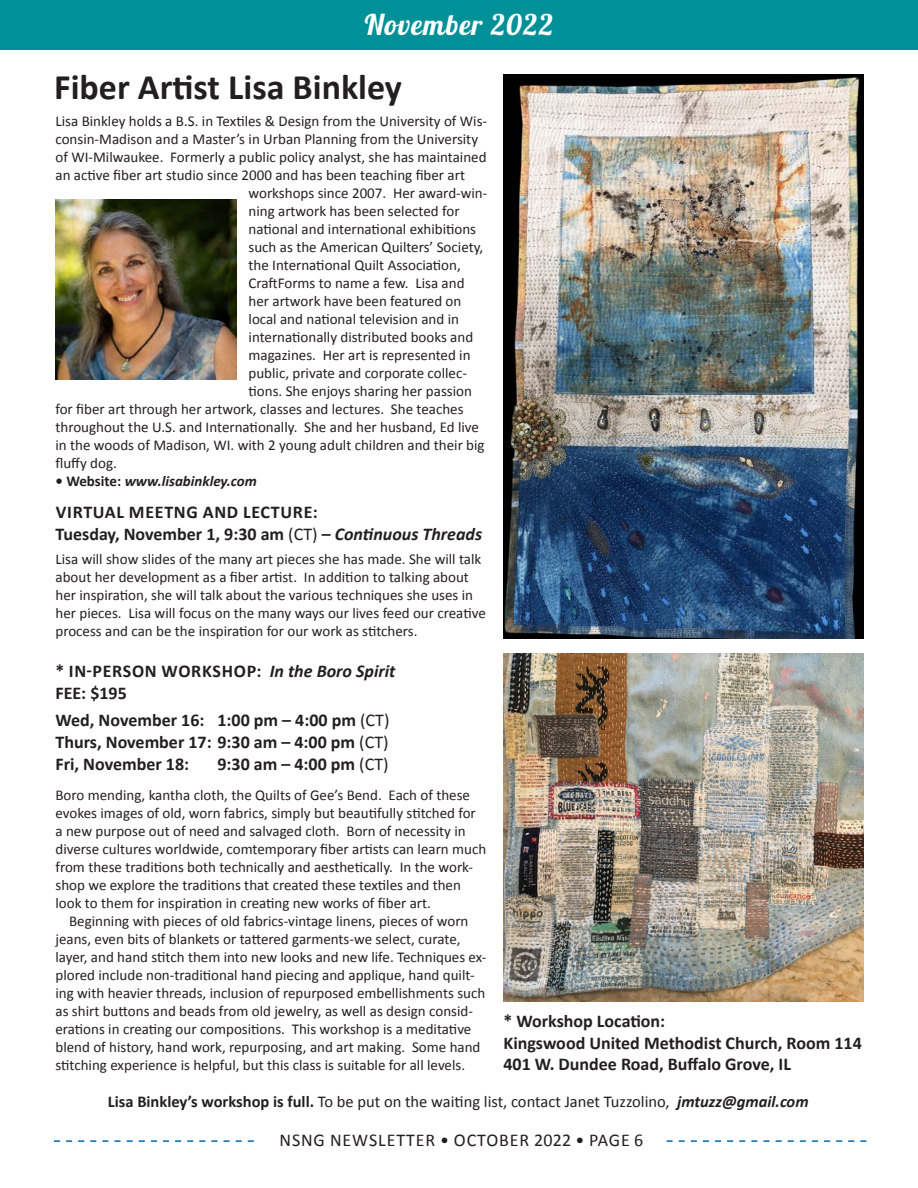
<style>
.page{position:relative;width:918px;height:1188px;background:#fff}
.page>*{position:absolute;margin:0;border:0;box-sizing:border-box;transform-origin:0 0}
.t1{font:700 36px "Calibri";color:#231f20}
.t2{font:28.5px "Lobster 1.4";letter-spacing:.04em;color:#fff}
.t3{font:700 18px/21.6px "Calibri";color:#231f20;text-align:justify}
.t4{font:700 18px/21.6px "Calibri";letter-spacing:.025em;color:#231f20}
.t5{font:700 18px/21.6px "Calibri";letter-spacing:.04em;color:#231f20}
.t6{font:18px "Calibri";letter-spacing:.05em;color:#231f20}
.t7{font:16.5px "Calibri";color:#231f20}
.t8{font:15px/18px "Calibri";color:#231f20}
.t9{font:italic 700 15px "Calibri";color:#231f20}
.s1{font-style:normal}
.s2{font-weight:400}
.s3{font-style:italic}
.s4{font-weight:700}
.s5{font-weight:700;font-style:italic}
</style>
<div class="page">
<div style="left:0;top:0;width:918px;height:50px;background:#009097"></div>
<svg style="left:54px;top:1140px;width:200px;height:2px"></svg>
<svg style="left:667px;top:1140px;width:199px;height:2px"></svg>
<img style="left:55px;top:199px;width:182px;height:180px">
<img style="left:504px;top:74px;width:359px;height:565px">
<img style="left:504px;top:654px;width:360px;height:348px">
<h2 class="t2" style="left:365px;top:7px;width:190px">November 2022</h2>
<h1 class="t1" style="left:54px;top:64px;width:349px">Fiber Artist Lisa Binkley</h1>
<p class="t8" style="left:56px;top:112px;width:433px">Lisa Binkley holds a B.S. in Textiles &amp; Design from the University of Wis-</p>
<p class="t8" style="left:56px;top:130px;width:424px">consin-Madison and a Master’s in Urban Planning from the University</p>
<p class="t8" style="left:56px;top:148px;width:433px">of WI-Milwaukee. Formerly a public policy analyst, she has maintained</p>
<p class="t8" style="left:56px;top:166px;width:411px">an active fiber art studio since 2000 and has been teaching fiber art</p>
<p class="t8" style="left:249px;top:184px;width:240px">workshops since 2007. Her award-win-</p>
<p class="t8" style="left:249px;top:202px;width:213px">ning artwork has been selected for</p>
<p class="t8" style="left:249px;top:220px;width:229px">national and international exhibitions</p>
<p class="t8" style="left:249px;top:238px;width:236px">such as the American Quilters’ Society,</p>
<p class="t8" style="left:249px;top:256px;width:214px">the International Quilt Association,</p>
<p class="t8" style="left:249px;top:274px;width:217px">CraftForms to name a few. Lisa and</p>
<p class="t8" style="left:249px;top:292px;width:214px">her artwork have been featured on</p>
<p class="t8" style="left:249px;top:310px;width:212px">local and national television and in</p>
<p class="t8" style="left:249px;top:328px;width:226px">internationally distributed books and</p>
<p class="t8" style="left:249px;top:346px;width:224px">magazines. Her art is represented in</p>
<p class="t8" style="left:249px;top:364px;width:220px">public, private and corporate collec-</p>
<p class="t8" style="left:249px;top:382px;width:225px">tions. She enjoys sharing her passion</p>
<p class="t8" style="left:56px;top:400px;width:410px">for fiber art through her artwork, classes and lectures. She teaches</p>
<p class="t8" style="left:56px;top:418px;width:425px">throughout the U.S. and Internationally. She and her husband, Ed live</p>
<p class="t8" style="left:56px;top:436px;width:431px">in the woods of Madison, WI. with 2 young adult children and their big</p>
<p class="t8" style="left:56px;top:454px;width:63px">fluffy dog.</p>
<p class="t9" style="left:56px;top:471px;width:203px"><span class="s1">• Website:</span> www.lisabinkley.com</p>
<p class="t4" style="left:55px;top:502px;width:428px">VIRTUAL MEETNG AND LECTURE:<br>Tuesday, November 1, 9:30 am <span class="s2">(CT)</span> – <span class="s3">Continuous Threads</span></p>
<p class="t8" style="left:56px;top:550px;width:432px">Lisa will show slides of the many art pieces she has made. She will talk about her development as a fiber artist. In addition to talking about her inspiration, she will talk about the various techniques she uses in her pieces. Lisa will focus on the many ways our lives feed our creative process and can be the inspiration for our work as stitchers.</p>
<p class="t5" style="left:56px;top:660px;width:341px">* IN-PERSON WORKSHOP: <span class="s3">In the Boro Spirit<br></span>FEE: $195</p>
<p class="t3" style="left:56px;top:710px;width:335px">Wed, November 16: 1:00 pm – 4:00 pm <span class="s2">(CT)<br></span>Thurs, November 17: 9:30 am – 4:00 pm <span class="s2">(CT)<br></span>Fri, November 18:</p>
<p class="t3" style="left:218px;top:753px;width:173px">9:30 am – 4:00 pm <span class="s2">(CT)</span></p>
<p class="t8" style="left:56px;top:786px;width:432px">Boro mending, kantha cloth, the Quilts of Gee’s Bend. Each of these evokes images of old, worn fabrics, simply but beautifully stitched for a new purpose out of need and salvaged cloth. Born of necessity in diverse cultures worldwide, comtemporary fiber artists can learn much from these traditions both technically and aesthetically. In the work&shy;shop we explore the traditions that created these textiles and then look to them for inspiration in creating new works of fiber art.</p>
<p class="t8" style="left:56px;top:912px;width:433px;text-indent:14px">Beginning with pieces of old fabrics-vintage linens, pieces of worn jeans, even bits of blankets or tattered garments-we select, curate, layer, and hand stitch them into new looks and new life. Techniques ex&shy;plored include non-traditional hand piecing and applique, hand quilt&shy;ing with heavier threads, inclusion of repurposed embellishments such as shirt buttons and beads from old jewelry, as well as design consid&shy;erations in creating our compositions. This workshop is a meditative blend of history, hand work, repurposing, and art making. Some hand stitching experience is helpful, but this class is suitable for all levels.</p>
<p class="t3" style="left:504px;top:1010px;width:360px;text-align:left">* Workshop Location:<br>Kingswood United Methodist Church, Room 114<br>401 W. Dundee Road, Buffalo Grove, IL</p>
<p class="t7" style="left:108px;top:1091px;width:702px"><span class="s4">Lisa Binkley’s workshop is full.</span> To be put on the waiting list, contact Janet Tuzzolino, <span class="s5">jmtuzz@gmail.com</span></p>
<p class="t6" style="left:279px;top:1129px;width:365px">NSNG NEWSLETTER • OCTOBER 2022 • PAGE 6</p>
</div>
